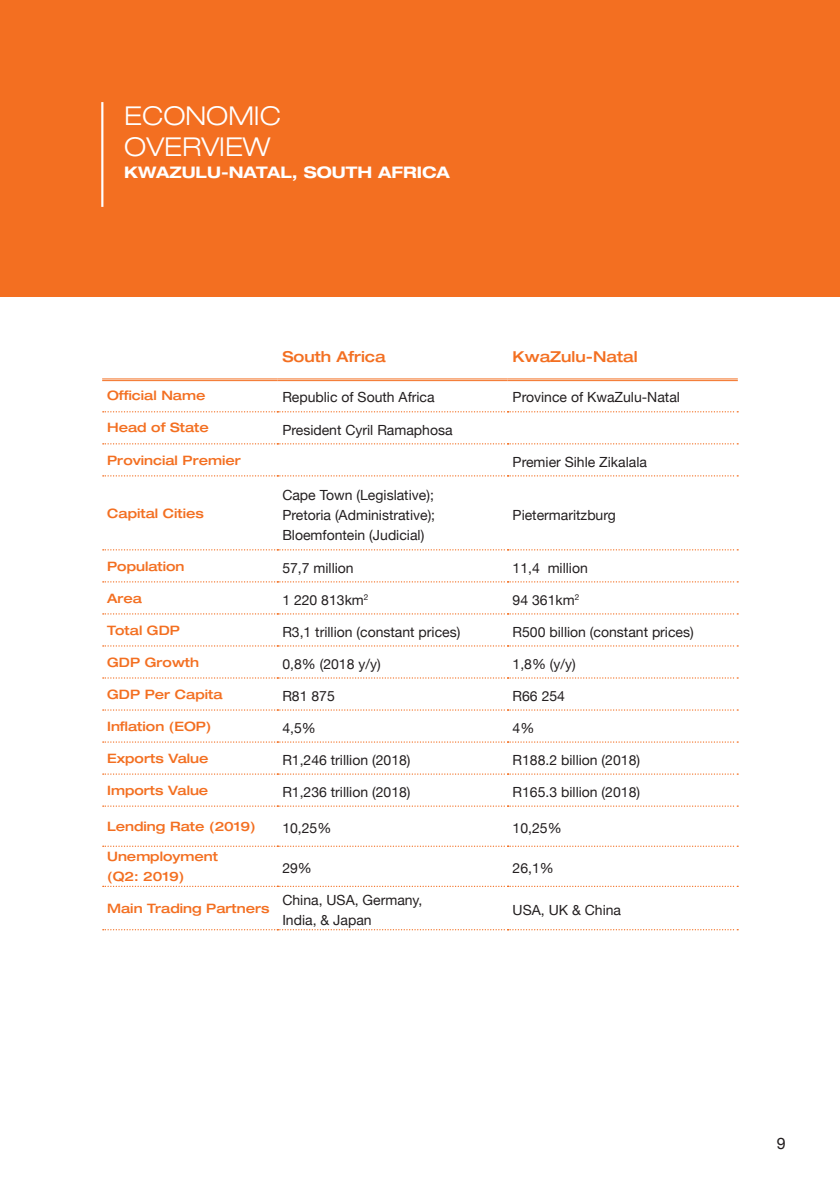
<style>
.page{position:relative;width:840px;height:1191px;background:#fff}
.page>*{position:absolute;margin:0;border:0;box-sizing:border-box;transform-origin:0 0}
.t1{font:300 expanded 26px/31.2px "Helvetica Neue LT Std";color:#fff}
.t2{font:700 expanded 16px "Helvetica Neue LT Std";color:#fff}
.t3{font:16px "Helvetica Neue";color:#231f20}
.t4{font:500 expanded 15px "Helvetica Neue LT Std";color:#f36f21}
.t5{font:14px/20px "Helvetica Neue";color:#231f20;text-align:justify}
.t6{font:500 expanded 13px/20px "Helvetica Neue LT Std";color:#f36f21}
</style>
<div class="page">
<div style="left:0;top:0;width:839px;height:297px;background:#f36f21"></div>
<svg style="left:103px;top:411px;width:634px;height:1px"></svg>
<svg style="left:103px;top:443px;width:634px;height:1px"></svg>
<svg style="left:103px;top:475px;width:634px;height:1px"></svg>
<svg style="left:103px;top:549px;width:634px;height:1px"></svg>
<svg style="left:103px;top:581px;width:634px;height:1px"></svg>
<svg style="left:103px;top:613px;width:634px;height:1px"></svg>
<svg style="left:103px;top:645px;width:634px;height:1px"></svg>
<svg style="left:103px;top:677px;width:634px;height:1px"></svg>
<svg style="left:103px;top:709px;width:634px;height:1px"></svg>
<svg style="left:103px;top:741px;width:634px;height:1px"></svg>
<svg style="left:103px;top:773px;width:634px;height:1px"></svg>
<svg style="left:103px;top:805px;width:634px;height:1px"></svg>
<svg style="left:103px;top:845px;width:634px;height:2px"></svg>
<svg style="left:103px;top:885px;width:634px;height:2px"></svg>
<svg style="left:103px;top:929px;width:634px;height:1px"></svg>
<hr style="left:102px;top:378px;width:175px;height:1px;background:#f36f21">
<hr style="left:102px;top:380px;width:175px;height:1px;background:#f36f21">
<hr style="left:277px;top:378px;width:230px;height:1px;background:#f36f21">
<hr style="left:277px;top:380px;width:230px;height:1px;background:#f36f21">
<hr style="left:507px;top:378px;width:230px;height:1px;background:#f36f21">
<hr style="left:507px;top:380px;width:230px;height:1px;background:#f36f21">
<hr style="left:101px;top:102px;width:2px;height:105px;background:#fff">
<h1 class="t1" style="left:124px;top:100px;width:158px">ECONOMIC<br>OVERVIEW</h1>
<p class="t2" style="left:124px;top:162px;width:327px">KWAZULU-NATAL, SOUTH AFRICA</p>
<p class="t4" style="left:282px;top:347px;width:105px">South Africa</p>
<p class="t4" style="left:512px;top:347px;width:126px">KwaZulu-Natal</p>
<p class="t6" style="left:107px;top:385px;width:100px">Official Name</p>
<p class="t5" style="left:282px;top:388px;width:154px">Republic of South Africa</p>
<p class="t5" style="left:512px;top:388px;width:169px">Province of KwaZulu-Natal</p>
<p class="t6" style="left:107px;top:417px;width:103px">Head of State</p>
<p class="t5" style="left:282px;top:420px;width:172px">President Cyril Ramaphosa</p>
<p class="t6" style="left:107px;top:449px;width:135px">Provincial Premier</p>
<p class="t5" style="left:512px;top:452px;width:136px">Premier Sihle Zikalala</p>
<p class="t6" style="left:107px;top:502px;width:98px">Capital Cities</p>
<p class="t5" style="left:282px;top:485px;width:154px">Cape Town (Legislative); Pretoria (Administrative); Bloemfontein (Judicial)</p>
<p class="t5" style="left:512px;top:505px;width:105px">Pietermaritzburg</p>
<p class="t6" style="left:107px;top:555px;width:79px">Population</p>
<p class="t5" style="left:282px;top:558px;width:73px">57,7 million</p>
<p class="t5" style="left:512px;top:558px;width:77px">11,4 million</p>
<p class="t6" style="left:107px;top:587px;width:36px">Area</p>
<p class="t5" style="left:282px;top:590px;width:88px">1 220 813km<sup>2</sup></p>
<p class="t5" style="left:512px;top:590px;width:68px">94 361km<sup>2</sup></p>
<p class="t6" style="left:107px;top:619px;width:74px">Total GDP</p>
<p class="t5" style="left:282px;top:622px;width:179px">R3,1 trillion (constant prices)</p>
<p class="t5" style="left:512px;top:622px;width:182px">R500 billion (constant prices)</p>
<p class="t6" style="left:107px;top:651px;width:93px">GDP Growth</p>
<p class="t5" style="left:282px;top:654px;width:100px">0,8% (2018 y/y)</p>
<p class="t5" style="left:512px;top:654px;width:65px">1,8% (y/y)</p>
<p class="t6" style="left:107px;top:683px;width:117px">GDP Per Capita</p>
<p class="t5" style="left:282px;top:686px;width:54px">R81 875</p>
<p class="t5" style="left:512px;top:686px;width:54px">R66 254</p>
<p class="t6" style="left:107px;top:715px;width:106px">Inflation (EOP)</p>
<p class="t5" style="left:282px;top:718px;width:35px">4,5%</p>
<p class="t5" style="left:512px;top:718px;width:23px">4%</p>
<p class="t6" style="left:107px;top:748px;width:103px">Exports Value</p>
<p class="t5" style="left:282px;top:750px;width:130px">R1,246 trillion (2018)</p>
<p class="t5" style="left:512px;top:750px;width:129px">R188.2 billion (2018)</p>
<p class="t6" style="left:107px;top:780px;width:103px">Imports Value</p>
<p class="t5" style="left:282px;top:782px;width:130px">R1,236 trillion (2018)</p>
<p class="t5" style="left:512px;top:782px;width:129px">R165.3 billion (2018)</p>
<p class="t6" style="left:107px;top:816px;width:150px">Lending Rate (2019)</p>
<p class="t5" style="left:282px;top:818px;width:51px">10,25%</p>
<p class="t5" style="left:512px;top:818px;width:51px">10,25%</p>
<p class="t6" style="left:107px;top:846px;width:112px">Unemployment (Q2: 2019)</p>
<p class="t5" style="left:282px;top:858px;width:31px">29%</p>
<p class="t5" style="left:512px;top:858px;width:43px">26,1%</p>
<p class="t6" style="left:107px;top:897px;width:164px">Main Trading Partners</p>
<p class="t5" style="left:282px;top:890px;width:142px">China, USA, Germany,<br>India, &amp; Japan</p>
<p class="t5" style="left:512px;top:900px;width:110px">USA, UK &amp; China</p>
<p class="t3" style="left:776px;top:1131px;width:10px">9</p>
</div>
